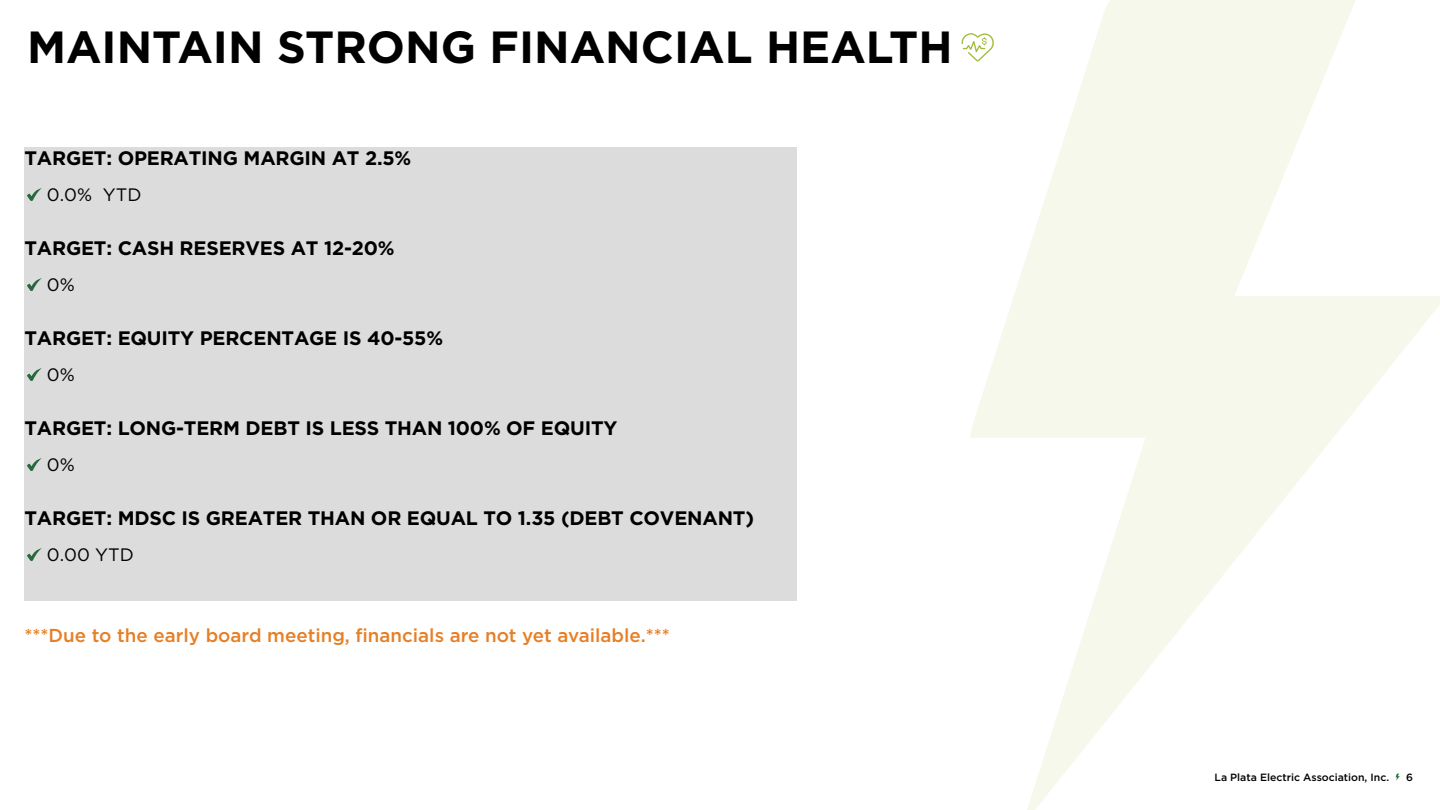
<style>
.page{position:relative;width:1440px;height:810px;background:#fff}
.page>*{position:absolute;margin:0;border:0;box-sizing:border-box;transform-origin:0 0}
.t1{font:700 45px "Gotham";color:#000}
.t2{font:700 19.5px "Gotham";letter-spacing:-.01em;color:#000}
.t3{font:500 18.75px "Gotham";color:#e67f25}
.t4{font:18px "Gotham";color:#000}
.t5{font:500 10.5px "Gotham";color:#000}
</style>
<div class="page">
<svg style="left:970px;top:0;width:470px;height:810px"></svg>
<svg style="left:961px;top:33px;width:34px;height:29px"></svg>
<div style="left:24px;top:147px;width:772px;height:454px;background:#dcdcdc"></div>
<h1 class="t1" style="left:27px;top:17px;width:927px">MAINTAIN STRONG FINANCIAL HEALTH</h1>
<p class="t2" style="left:24px;top:145px;width:388px">TARGET: OPERATING MARGIN AT 2.5%</p>
<p class="t4" style="left:47px;top:183px;width:96px">0.0% YTD</p>
<p class="t2" style="left:24px;top:235px;width:372px">TARGET: CASH RESERVES AT 12-20%</p>
<p class="t4" style="left:47px;top:273px;width:29px">0%</p>
<p class="t2" style="left:24px;top:325px;width:420px">TARGET: EQUITY PERCENTAGE IS 40-55%</p>
<p class="t4" style="left:47px;top:363px;width:29px">0%</p>
<p class="t2" style="left:24px;top:415px;width:594px">TARGET: LONG-TERM DEBT IS LESS THAN 100% OF EQUITY</p>
<p class="t4" style="left:47px;top:453px;width:29px">0%</p>
<p class="t2" style="left:24px;top:505px;width:731px">TARGET: MDSC IS GREATER THAN OR EQUAL TO 1.35 (DEBT COVENANT)</p>
<p class="t4" style="left:47px;top:543px;width:89px">0.00 YTD</p>
<p class="t3" style="left:24px;top:623px;width:647px">***Due to the early board meeting, financials are not yet available.***</p>
<p class="t5" style="left:1215px;top:770px;width:176px">La Plata Electric Association, Inc.</p>
<p class="t5" style="left:1406px;top:770px;width:8px">6</p>
</div>
